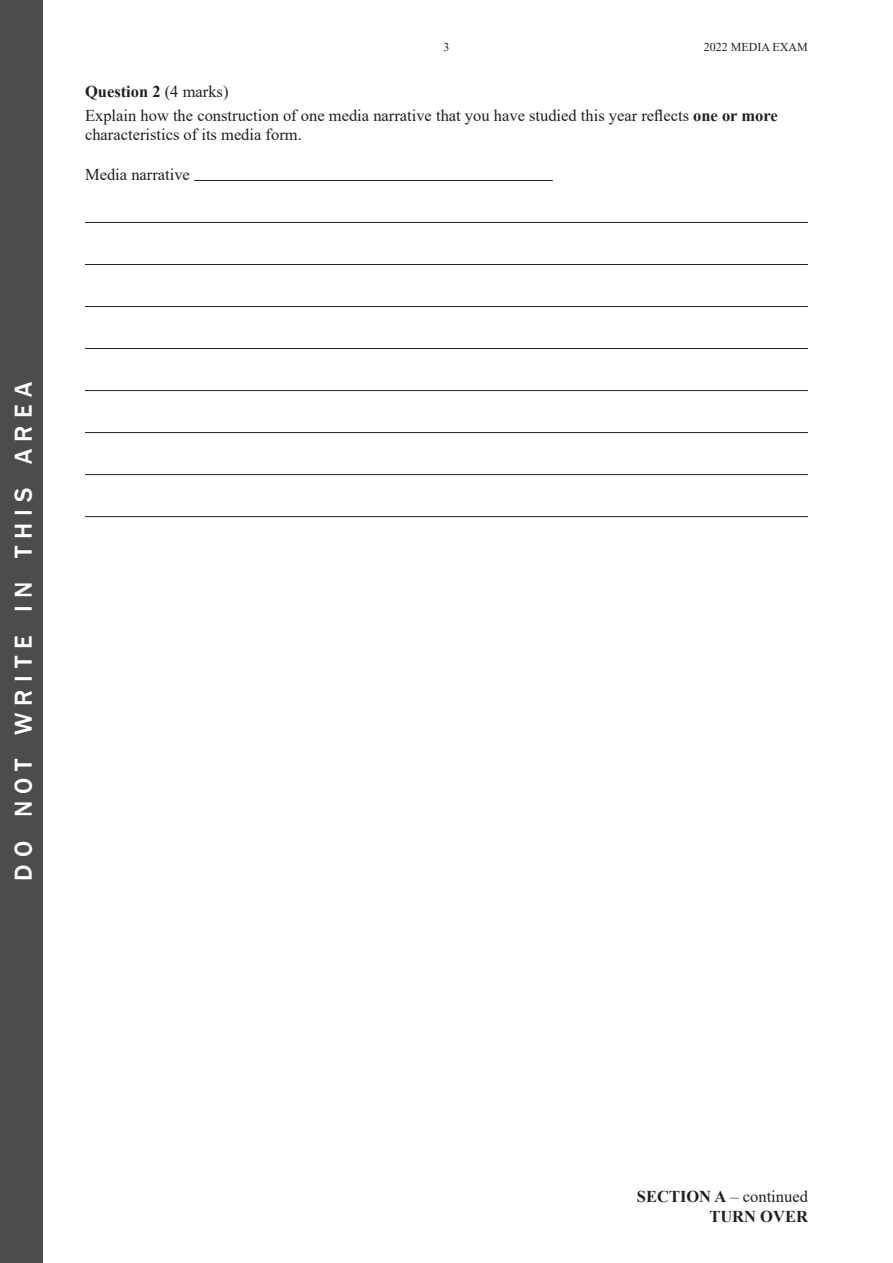
<style>
.page{position:relative;width:893px;height:1263px;background:#fff}
.page>*{position:absolute;margin:0;border:0;box-sizing:border-box;transform-origin:0 0}
.t1{font:500 25.2px "Franklin Gothic";letter-spacing:.285em;color:#fff}
.t2{font:16.5px/24px "Times New Roman";color:#231f20}
.t3{font:700 16.5px/19.8px "Times New Roman";color:#231f20;text-align:right}
.t4{font:12px "Times New Roman";color:#231f20}
.s1{font-weight:700}
.s2{font-weight:400}
</style>
<div class="page">
<div style="left:0;top:0;width:43px;height:1263px;background:#4b4c4d"></div>
<hr style="left:194px;top:180px;width:359px;height:1px;background:#231f20">
<hr style="left:85px;top:222px;width:723px;height:1px;background:#231f20">
<hr style="left:85px;top:264px;width:723px;height:1px;background:#231f20">
<hr style="left:85px;top:306px;width:723px;height:1px;background:#231f20">
<hr style="left:85px;top:348px;width:723px;height:1px;background:#231f20">
<hr style="left:85px;top:390px;width:723px;height:1px;background:#231f20">
<hr style="left:85px;top:432px;width:723px;height:1px;background:#231f20">
<hr style="left:85px;top:474px;width:723px;height:1px;background:#231f20">
<hr style="left:85px;top:516px;width:723px;height:1px;background:#231f20">
<p class="t4" style="left:443px;top:38px;width:7px">3</p>
<p class="t4" style="left:704px;top:38px;width:105px">2022 MEDIA EXAM</p>
<p class="t2" style="left:85px;top:78px;width:694px"><span class="s1">Question 2</span> (4 marks)<br>Explain how the construction of one media narrative that you have studied this year reflects <span class="s1">one or more</span></p>
<p class="t2" style="left:85px;top:122px;width:218px">characteristics of its media form.</p>
<p class="t2" style="left:85px;top:162px;width:106px">Media narrative</p>
<h1 class="t1" style="left:8px;top:881px;width:500px;rotate:-90deg">do not write in this area</h1>
<p class="t3" style="left:637px;top:1186px;width:172px">SECTION A <span class="s2">– continued<br></span>TURN OVER</p>
</div>
